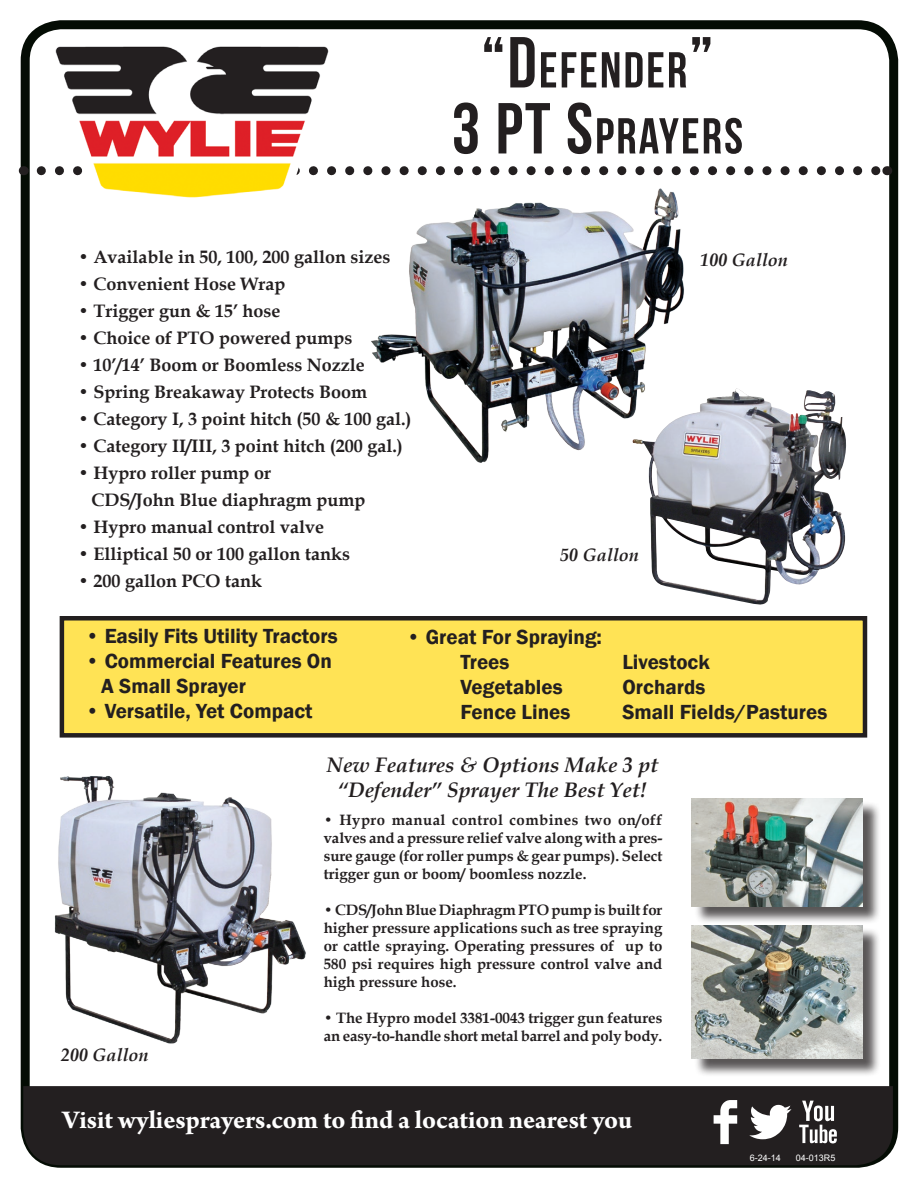
<style>
.page{position:relative;width:918px;height:1188px;background:#fff}
.page>*{position:absolute;margin:0;border:0;box-sizing:border-box;transform-origin:0 0}
.t1{font:72px "Socialico";color:#fff}
.t2{font:50.4px "Bebas Neue";letter-spacing:.045em;color:#231f20}
.t3{font:700 27px "Arno Pro";letter-spacing:-.005em;color:#fff}
.t4{font:600 21px "Franklin Gothic";color:#231f20}
.t5{font:italic 700 21px "Book Antiqua";color:#231f20}
.t6{font:700 18px "Book Antiqua";color:#231f20}
.t7{font:italic 700 18px "Book Antiqua";color:#231f20}
.t8{font:700 15px/18px "Book Antiqua";color:#231f20;text-align:justify}
.t9{font:9px "Arial";color:#fff}
.s1{font-size:72px}
</style>
<div class="page">
<div style="left:21px;top:20px;width:877px;height:1148px;border:9px solid #040c04;border-radius:36px"></div>
<div style="left:694px;top:927px;width:187px;height:150px;background:#231f20;opacity:.75"></div>
<img style="left:692px;top:925px;width:170px;height:133px">
<div style="left:694px;top:801px;width:187px;height:124px;background:#231f20;opacity:.75"></div>
<img style="left:692px;top:799px;width:170px;height:107px">
<img style="left:648px;top:392px;width:199px;height:213px">
<div style="left:23px;top:1086px;width:870px;height:79px;background:#231f20"></div>
<svg style="left:41px;top:166px;width:837px;height:9px"></svg>
<img style="left:47px;top:46px;width:265px;height:152px">
<div style="left:62px;top:618px;width:803px;height:117px;background:#ffe355"></div>
<div style="left:60px;top:616px;width:807px;height:122px;border:4px solid #231f20"></div>
<img style="left:367px;top:175px;width:341px;height:300px">
<img style="left:54px;top:776px;width:252px;height:268px">
<p class="t6" style="left:78px;top:245px;width:314px">• Available in 50, 100, 200 gallon sizes</p>
<p class="t6" style="left:78px;top:272px;width:209px">• Convenient Hose Wrap</p>
<p class="t6" style="left:78px;top:299px;width:204px">• Trigger gun &amp; 15’ hose</p>
<p class="t6" style="left:78px;top:326px;width:276px">• Choice of PTO powered pumps</p>
<p class="t6" style="left:78px;top:353px;width:288px">• 10’/14’ Boom or Boomless Nozzle</p>
<p class="t6" style="left:78px;top:380px;width:290px">• Spring Breakaway Protects Boom</p>
<p class="t6" style="left:78px;top:407px;width:335px">• Category I, 3 point hitch (50 &amp; 100 gal.)</p>
<p class="t6" style="left:78px;top:434px;width:326px">• Category II/III, 3 point hitch (200 gal.)</p>
<p class="t6" style="left:78px;top:461px;width:194px">• Hypro roller pump or</p>
<p class="t6" style="left:92px;top:488px;width:275px">CDS/John Blue diaphragm pump</p>
<p class="t6" style="left:78px;top:515px;width:247px">• Hypro manual control valve</p>
<p class="t6" style="left:78px;top:542px;width:273px">• Elliptical 50 or 100 gallon tanks</p>
<p class="t6" style="left:78px;top:569px;width:185px">• 200 gallon PCO tank</p>
<p class="t2" style="left:481px;top:42px;width:233px"><span class="s1">“D</span>EFENDER<span class="s1">”</span></p>
<p class="t2" style="left:452px;top:108px;width:291px"><span class="s1">3 PT S</span>PRAYERS</p>
<p class="t7" style="left:700px;top:248px;width:89px">100 Gallon</p>
<p class="t7" style="left:560px;top:542px;width:80px">50 Gallon</p>
<p class="t4" style="left:85px;top:623px;width:254px">• Easily Fits Utility Tractors</p>
<p class="t4" style="left:85px;top:648px;width:248px">• Commercial Features On</p>
<p class="t4" style="left:101px;top:673px;width:146px">A Small Sprayer</p>
<p class="t4" style="left:85px;top:698px;width:229px">• Versatile, Yet Compact</p>
<p class="t4" style="left:406px;top:624px;width:197px">• Great For Spraying:</p>
<p class="t4" style="left:460px;top:649px;width:51px">Trees</p>
<p class="t4" style="left:622px;top:649px;width:89px">Livestock</p>
<p class="t4" style="left:460px;top:674px;width:104px">Vegetables</p>
<p class="t4" style="left:622px;top:674px;width:84px">Orchards</p>
<p class="t4" style="left:460px;top:699px;width:112px">Fence Lines</p>
<p class="t4" style="left:622px;top:699px;width:206px">Small Fields/Pastures</p>
<p class="t7" style="left:61px;top:1043px;width:89px">200 Gallon</p>
<p class="t5" style="left:327px;top:750px;width:333px">New Features &amp; Options Make 3 pt</p>
<p class="t5" style="left:338px;top:775px;width:311px">“Defender” Sprayer The Best Yet!</p>
<p class="t8" style="left:324px;top:811px;width:340px">• Hypro manual control combines two on/off valves and a pressure relief valve along with a pres&shy;sure gauge (for roller pumps &amp; gear pumps). Select trigger gun or boom/ boomless nozzle.</p>
<p class="t8" style="left:324px;top:901px;width:340px">• CDS/John Blue Diaphragm PTO pump is built for higher pressure applications such as tree spraying or cattle spraying. Operating pressures of up to 580 psi requires high pressure control valve and high pressure hose.</p>
<p class="t8" style="left:324px;top:1009px;width:340px">• The Hypro model 3381-0043 trigger gun features an easy-to-handle short metal barrel and poly body.</p>
<p class="t3" style="left:62px;top:1104px;width:572px">Visit wyliesprayers.com to find a location nearest you</p>
<p class="t1" style="left:710px;top:1080px;width:131px">FLX</p>
<p class="t9" style="left:750px;top:1152px;width:33px">6-24-14</p>
<p class="t9" style="left:796px;top:1152px;width:41px">04-013R5</p>
</div>
